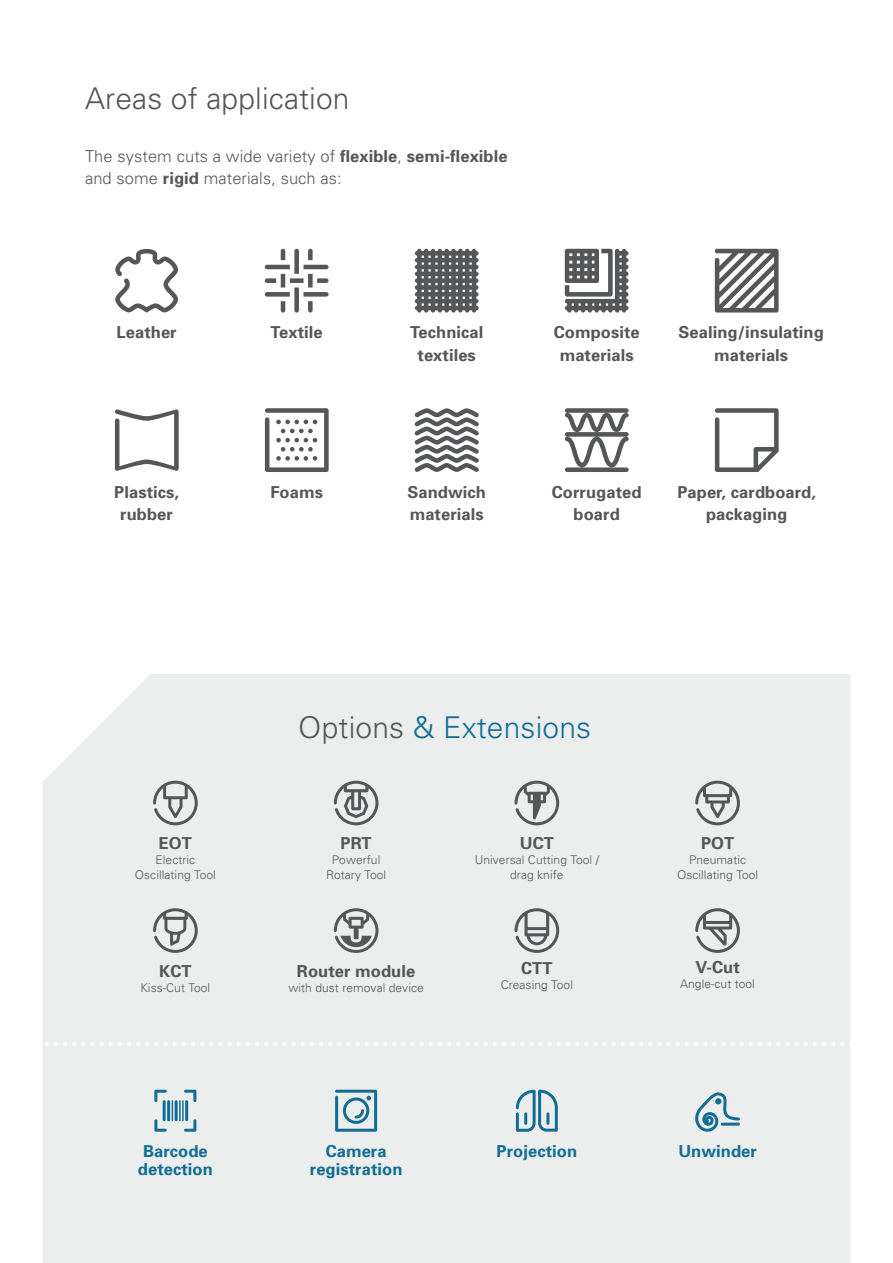
<style>
.page{position:relative;width:893px;height:1263px;background:#fff}
.page>*{position:absolute;margin:0;border:0;box-sizing:border-box;transform-origin:0 0}
.t1{font:300 30px "Univers";letter-spacing:.005em;color:#555658}
.t2{font:300 30px "Univers";letter-spacing:.005em;color:#116d95}
.t3{font:700 16.5px/22.5px "Univers";letter-spacing:.005em;color:#555658;text-align:center}
.t4{font:300 16.5px/22.5px "Univers";letter-spacing:.005em;color:#555658}
.t5{font:700 16.5px/18px "Univers";letter-spacing:.005em;color:#116d95;text-align:center}
.t6{font:300 12px/15px "Univers";letter-spacing:.005em;color:#555658;text-align:center}
.s1{font-weight:700}
.s2{color:#555658}
</style>
<div class="page">
<svg style="left:115px;top:249px;width:63px;height:63px"></svg>
<svg style="left:265px;top:249px;width:64px;height:64px"></svg>
<svg style="left:415px;top:249px;width:64px;height:64px;background:#6f7071"></svg>
<svg style="left:715px;top:249px;width:64px;height:64px"></svg>
<svg style="left:565px;top:408px;width:64px;height:64px"></svg>
<svg style="left:414px;top:408px;width:65px;height:64px"></svg>
<svg style="left:265px;top:408px;width:64px;height:64px"></svg>
<svg style="left:115px;top:409px;width:64px;height:62px"></svg>
<svg style="left:715px;top:408px;width:64px;height:64px"></svg>
<svg style="left:565px;top:249px;width:64px;height:64px"></svg>
<div style="left:43px;top:674px;width:807px;height:589px;background:#eceded"></div>
<svg style="left:695px;top:1092px;width:45px;height:40px;background:#aac6d2"></svg>
<svg style="left:154px;top:1090px;width:42px;height:42px;background:#a4c3d0"></svg>
<svg style="left:335px;top:1090px;width:42px;height:42px;background:#93b9c9"></svg>
<svg style="left:516px;top:1090px;width:42px;height:42px;background:#99bccb"></svg>
<svg style="left:153px;top:781px;width:45px;height:44px;background:#bcbdbe"></svg>
<svg style="left:334px;top:781px;width:44px;height:44px;background:#b1b2b3"></svg>
<svg style="left:334px;top:908px;width:44px;height:45px;background:#aeafb0"></svg>
<svg style="left:153px;top:908px;width:45px;height:45px;background:#bbbcbc"></svg>
<svg style="left:514px;top:781px;width:45px;height:44px;background:#b6b7b8"></svg>
<svg style="left:695px;top:781px;width:45px;height:44px;background:#b8b9ba"></svg>
<svg style="left:695px;top:908px;width:45px;height:45px;background:#b7b8b8"></svg>
<svg style="left:514px;top:908px;width:45px;height:45px;background:#b7b8b9"></svg>
<svg style="left:43px;top:1042px;width:807px;height:4px"></svg>
<h1 class="t1" style="left:85px;top:80px;width:266px">Areas of application</h1>
<p class="t4" style="left:85px;top:145px;width:424px">The system cuts a wide variety of <span class="s1">flexible</span>, <span class="s1">semi-flexible </span>and some <span class="s1">rigid</span> materials, such as:</p>
<p class="t3" style="left:117px;top:321px;width:62px">Leather</p>
<p class="t3" style="left:114px;top:481px;width:66px">Plastics, rubber</p>
<p class="t3" style="left:271px;top:321px;width:54px">Textile</p>
<p class="t3" style="left:270px;top:481px;width:54px">Foams</p>
<p class="t3" style="left:410px;top:321px;width:75px">Technical textiles</p>
<p class="t3" style="left:407px;top:481px;width:80px;text-align:left">Sandwich materials</p>
<p class="t3" style="left:554px;top:321px;width:87px">Composite materials</p>
<p class="t3" style="left:678px;top:321px;width:147px">Sealing/insulating materials</p>
<p class="t3" style="left:552px;top:481px;width:91px">Corrugated board</p>
<p class="t3" style="left:677px;top:481px;width:140px">Paper, cardboard, packaging</p>
<p class="t3" style="left:159px;top:832px;width:35px">EOT</p>
<p class="t6" style="left:135px;top:852px;width:83px">Electric<br>Oscillating Tool</p>
<p class="t3" style="left:159px;top:960px;width:34px">KCT</p>
<p class="t6" style="left:141px;top:980px;width:71px">Kiss-Cut Tool</p>
<h1 class="t2" style="left:298px;top:709px;width:294px"><span class="s2">Options</span> &amp; Extensions</h1>
<p class="t3" style="left:341px;top:832px;width:33px">PRT</p>
<p class="t6" style="left:326px;top:852px;width:62px">Powerful<br>Rotary Tool</p>
<p class="t3" style="left:297px;top:960px;width:120px">Router module</p>
<p class="t6" style="left:288px;top:980px;width:137px">with dust removal device</p>
<p class="t3" style="left:520px;top:832px;width:36px">UCT</p>
<p class="t6" style="left:475px;top:852px;width:126px">Universal Cutting Tool / drag knife</p>
<p class="t3" style="left:521px;top:957px;width:33px">CTT</p>
<p class="t6" style="left:501px;top:977px;width:74px">Creasing Tool</p>
<p class="t3" style="left:701px;top:832px;width:35px">POT</p>
<p class="t6" style="left:677px;top:852px;width:83px">Pneumatic<br>Oscillating Tool</p>
<p class="t3" style="left:695px;top:956px;width:46px">V-Cut</p>
<p class="t6" style="left:680px;top:976px;width:76px">Angle-cut tool</p>
<p class="t5" style="left:310px;top:1142px;width:94px">Camera registration</p>
<p class="t5" style="left:143px;top:1142px;width:66px">Barcode</p>
<p class="t5" style="left:678px;top:1142px;width:80px">Unwinder</p>
<p class="t5" style="left:138px;top:1160px;width:76px">detection</p>
<p class="t5" style="left:497px;top:1142px;width:82px">Projection</p>
</div>
